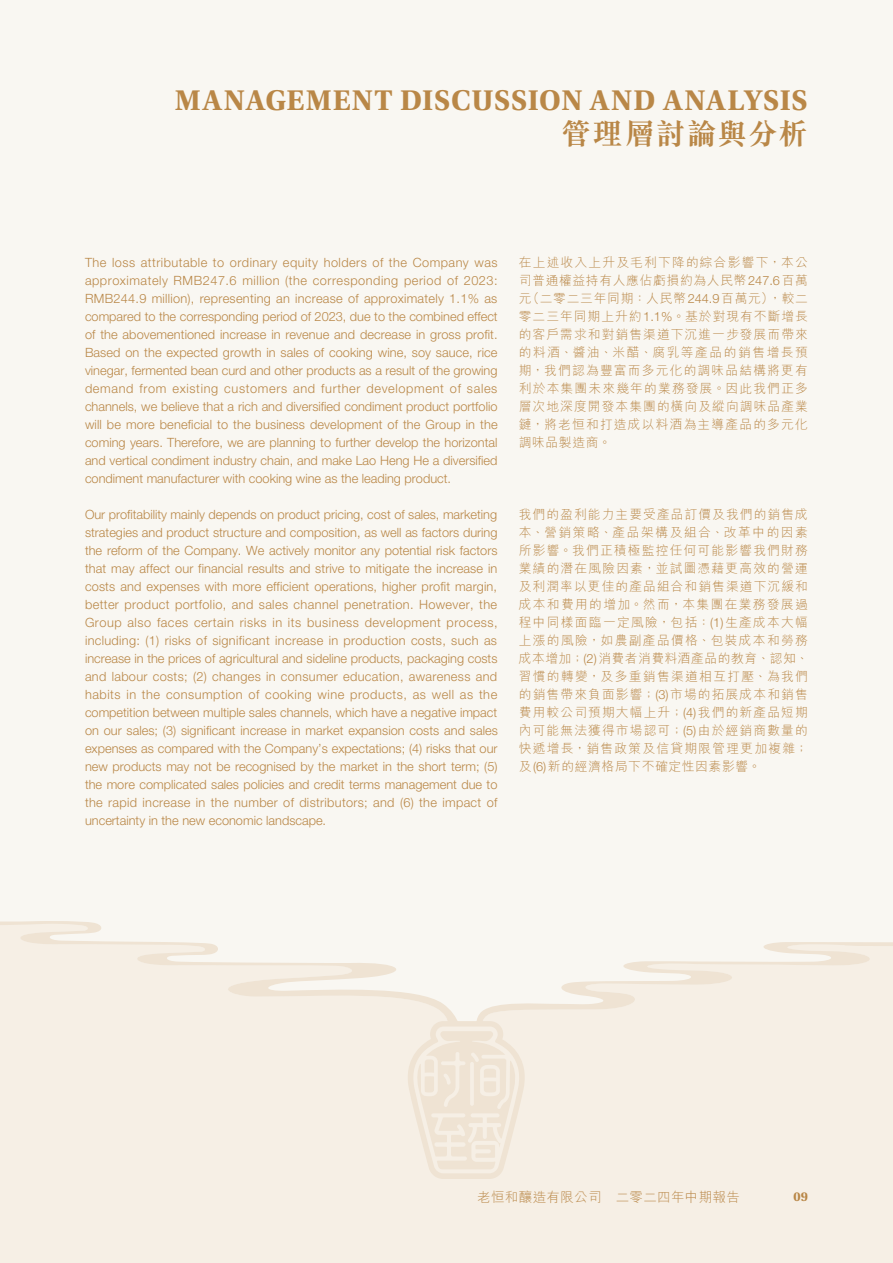
<style>
.page{position:relative;width:893px;height:1263px;background:#f9f7f2}
.page>*{position:absolute;margin:0;border:0;box-sizing:border-box;transform-origin:0 0}
.t1{font:700 30px "Utopia Std";letter-spacing:.025em;color:#b98747}
.t2{font:700 30px "M Sung HK";letter-spacing:.025em;color:#b98747}
.t3{font:300 13.5px "M Hei HK";letter-spacing:.025em;color:#b98747}
.t4{font:700 13.5px "Utopia Std";color:#b98747}
._00_txt{font:300 12.75px/18px "Helvetica Neue LT Std";color:#b98747;text-align:justify}
._00_txt-2{font:300 12.75px/18px "M Hei HK";letter-spacing:.09em;color:#b98747;text-align:justify}
.s1{font-family:"Helvetica Neue LT Std"}
</style>
<div class="page">
<div style="left:0;top:1023px;width:893px;height:240px;background:#f6efe5"></div>
<svg style="left:0;top:921px;width:405px;height:102px;fill:#f6efe5"></svg>
<svg style="left:405px;top:942px;width:488px;height:237px"></svg>
<h1 class="t1" style="left:175px;top:83px;width:634px">MANAGEMENT DISCUSSION AND ANALYSIS</h1>
<h1 class="t2" style="left:561px;top:118px;width:248px">管理層討論與分析</h1>
<p class="_00_txt" style="left:85px;top:253px;width:414px">The loss attributable to ordinary equity holders of the Company was approximately RMB247.6 million (the corresponding period of 2023:<br>RMB244.9 million), representing an increase of approximately 1.1% as compared to the corresponding period of 2023, due to the combined effect of the abovementioned increase in revenue and decrease in gross profit.<br>Based on the expected growth in sales of cooking wine, soy sauce, rice vinegar, fermented bean curd and other products as a result of the growing demand from existing customers and further development of sales channels, we believe that a rich and diversified condiment product portfolio will be more beneficial to the business development of the Group in the coming years. Therefore, we are planning to further develop the horizontal and vertical condiment industry chain, and make Lao Heng He a diversified condiment manufacturer with cooking wine as the leading product.</p>
<p class="_00_txt" style="left:85px;top:505px;width:414px">Our profitability mainly depends on product pricing, cost of sales, marketing strategies and product structure and composition, as well as factors during the reform of the Company. We actively monitor any potential risk factors that may affect our financial results and strive to mitigate the increase in costs and expenses with more efficient operations, higher profit margin, better product portfolio, and sales channel penetration. However, the Group also faces certain risks in its business development process, including: (1) risks of significant increase in production costs, such as increase in the prices of agricultural and sideline products, packaging costs and labour costs; (2) changes in consumer education, awareness and habits in the consumption of cooking wine products, as well as the competition between multiple sales channels, which have a negative impact on our sales; (3) significant increase in market expansion costs and sales expenses as compared with the Company’s expectations; (4) risks that our new products may not be recognised by the market in the short term; (5) the more complicated sales policies and credit terms management due to the rapid increase in the number of distributors; and (6) the impact of uncertainty in the new economic landscape.</p>
<p class="_00_txt-2" style="left:519px;top:253px;width:291px">在上述收入上升及毛利下降的綜合影響下，本公司普通權益持有人應佔虧損約為人民幣<span class="s1">247.6</span>百萬元（二零二三年同期：人民幣<span class="s1">244.9</span>百萬元），較二零二三年同期上升約<span class="s1">1.1%</span>。基於對現有不斷增長的客戶需求和對銷售渠道下沉進一步發展而帶來的料酒、醬油、米醋、腐乳等產品的銷售增長預期，我們認為豐富而多元化的調味品結構將更有利於本集團未來幾年的業務發展。因此我們正多層次地深度開發本集團的橫向及縱向調味品產業鏈，將老恒和打造成以料酒為主導產品的多元化調味品製造商。</p>
<p class="_00_txt-2" style="left:519px;top:505px;width:291px">我們的盈利能力主要受產品訂價及我們的銷售成本、營銷策略、產品架構及組合、改革中的因素所影響。我們正積極監控任何可能影響我們財務業績的潛在風險因素，並試圖憑藉更高效的營運及利潤率以更佳的產品組合和銷售渠道下沉緩和成本和費用的增加。然而，本集團在業務發展過程中同樣面臨一定風險，包括：<span class="s1">(1)</span>生產成本大幅上漲的風險，如農副產品價格、包裝成本和勞務成本增加；<span class="s1">(2)</span>消費者消費料酒產品的教育、認知、習慣的轉變，及多重銷售渠道相互打壓、為我們的銷售帶來負面影響；<span class="s1">(3)</span>市場的拓展成本和銷售費用較公司預期大幅上升；<span class="s1">(4)</span>我們的新產品短期內可能無法獲得市場認可；<span class="s1">(5)</span>由於經銷商數量的快遞增長，銷售政策及信貸期限管理更加複雜；及<span class="s1">(6)</span>新的經濟格局下不確定性因素影響。</p>
<p class="t3" style="left:477px;top:1189px;width:264px">老恒和釀造有限公司 二零二四年中期報告</p>
<p class="t4" style="left:794px;top:1188px;width:16px">09</p>
</div>
